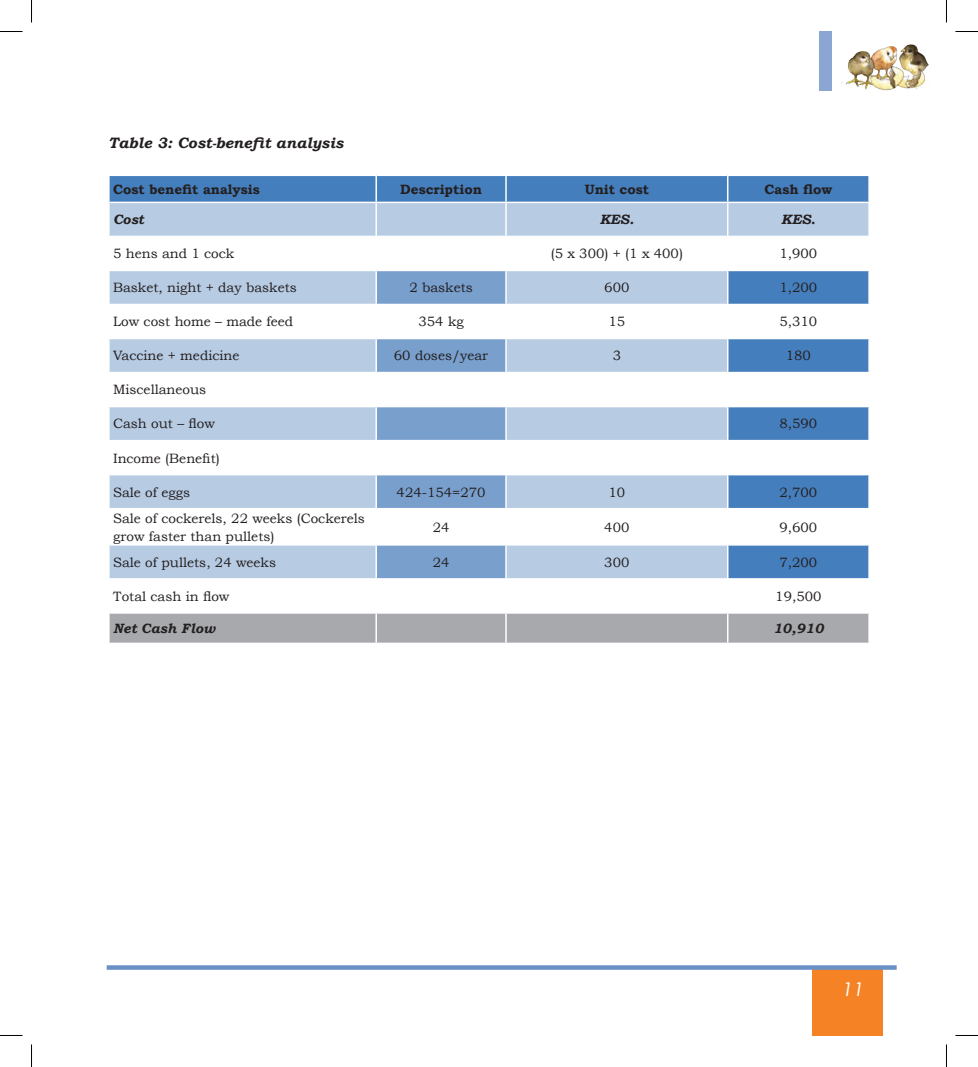
<style>
.page{position:relative;width:978px;height:1067px;background:#fff}
.page>*{position:absolute;margin:0;border:0;box-sizing:border-box;transform-origin:0 0}
.t1{font:italic 18px "Futura";color:#fff}
.t2{font:italic 700 15px "Bookman Old Style";color:#231f20}
.t3{font:13.5px/18px "Bookman Old Style";color:#231f20}
.t4{font:700 13.5px "Bookman Old Style";color:#231f20}
.t5{font:italic 700 13.5px "Bookman Old Style";color:#231f20}
</style>
<div class="page">
<div style="left:811px;top:968px;width:71px;height:67px;background:#f58224"></div>
<svg style="left:107px;top:965px;width:789px;height:4px;background:#7497cb"></svg>
<img style="left:841px;top:44px;width:88px;height:47px">
<div style="left:818px;top:32px;width:13px;height:59px;background:#8ba6d2"></div>
<svg style="left:110px;top:176px;width:758px;height:26px;background:#4880bd"></svg>
<svg style="left:110px;top:203px;width:758px;height:375px"></svg>
<svg style="left:377px;top:271px;width:128px;height:307px"></svg>
<hr style="left:375px;top:176px;width:2px;height:26px;background:#fff">
<svg style="left:505px;top:176px;width:1px;height:26px"></svg>
<hr style="left:726px;top:176px;width:2px;height:26px;background:#fff">
<svg style="left:868px;top:176px;width:1px;height:26px"></svg>
<hr style="left:375px;top:203px;width:2px;height:33px;background:#fff">
<hr style="left:505px;top:203px;width:1px;height:33px;background:#fff">
<hr style="left:726px;top:203px;width:2px;height:33px;background:#fff">
<hr style="left:108px;top:236px;width:268px;height:1px;background:#fff">
<hr style="left:376px;top:236px;width:130px;height:1px;background:#fff">
<hr style="left:375px;top:237px;width:2px;height:33px;background:#fff">
<hr style="left:506px;top:236px;width:221px;height:1px;background:#fff">
<hr style="left:505px;top:237px;width:1px;height:33px;background:#fff">
<hr style="left:727px;top:236px;width:142px;height:1px;background:#fff">
<hr style="left:726px;top:237px;width:2px;height:33px;background:#fff">
<hr style="left:108px;top:270px;width:268px;height:1px;background:#fff">
<hr style="left:376px;top:270px;width:130px;height:1px;background:#fff">
<hr style="left:375px;top:271px;width:2px;height:33px;background:#fff">
<hr style="left:506px;top:270px;width:221px;height:1px;background:#fff">
<hr style="left:505px;top:271px;width:1px;height:33px;background:#fff">
<hr style="left:727px;top:270px;width:142px;height:1px;background:#fff">
<hr style="left:726px;top:271px;width:2px;height:33px;background:#fff">
<hr style="left:108px;top:304px;width:268px;height:1px;background:#fff">
<hr style="left:376px;top:304px;width:130px;height:1px;background:#fff">
<hr style="left:375px;top:305px;width:2px;height:33px;background:#fff">
<hr style="left:506px;top:304px;width:221px;height:1px;background:#fff">
<hr style="left:505px;top:305px;width:1px;height:33px;background:#fff">
<hr style="left:727px;top:304px;width:142px;height:1px;background:#fff">
<hr style="left:726px;top:305px;width:2px;height:33px;background:#fff">
<hr style="left:108px;top:338px;width:268px;height:1px;background:#fff">
<hr style="left:376px;top:338px;width:130px;height:1px;background:#fff">
<hr style="left:375px;top:339px;width:2px;height:33px;background:#fff">
<hr style="left:506px;top:338px;width:221px;height:1px;background:#fff">
<hr style="left:505px;top:339px;width:1px;height:33px;background:#fff">
<hr style="left:727px;top:338px;width:142px;height:1px;background:#fff">
<hr style="left:726px;top:339px;width:2px;height:33px;background:#fff">
<hr style="left:108px;top:372px;width:268px;height:1px;background:#fff">
<hr style="left:376px;top:372px;width:130px;height:1px;background:#fff">
<hr style="left:375px;top:373px;width:2px;height:33px;background:#fff">
<hr style="left:506px;top:372px;width:221px;height:1px;background:#fff">
<hr style="left:505px;top:373px;width:1px;height:33px;background:#fff">
<hr style="left:727px;top:372px;width:142px;height:1px;background:#fff">
<hr style="left:726px;top:373px;width:2px;height:33px;background:#fff">
<hr style="left:108px;top:406px;width:268px;height:1px;background:#fff">
<hr style="left:376px;top:406px;width:130px;height:1px;background:#fff">
<hr style="left:375px;top:407px;width:2px;height:33px;background:#fff">
<hr style="left:506px;top:406px;width:221px;height:1px;background:#fff">
<hr style="left:505px;top:407px;width:1px;height:33px;background:#fff">
<hr style="left:727px;top:406px;width:142px;height:1px;background:#fff">
<hr style="left:726px;top:407px;width:2px;height:33px;background:#fff">
<hr style="left:108px;top:440px;width:268px;height:1px;background:#fff">
<hr style="left:376px;top:440px;width:130px;height:1px;background:#fff">
<hr style="left:375px;top:441px;width:2px;height:33px;background:#fff">
<hr style="left:506px;top:440px;width:221px;height:1px;background:#fff">
<hr style="left:505px;top:441px;width:1px;height:33px;background:#fff">
<hr style="left:727px;top:440px;width:142px;height:1px;background:#fff">
<hr style="left:726px;top:441px;width:2px;height:33px;background:#fff">
<hr style="left:108px;top:474px;width:268px;height:1px;background:#fff">
<hr style="left:376px;top:474px;width:130px;height:1px;background:#fff">
<hr style="left:375px;top:475px;width:2px;height:33px;background:#fff">
<hr style="left:506px;top:474px;width:221px;height:1px;background:#fff">
<hr style="left:505px;top:475px;width:1px;height:33px;background:#fff">
<hr style="left:727px;top:474px;width:142px;height:1px;background:#fff">
<hr style="left:726px;top:475px;width:2px;height:33px;background:#fff">
<hr style="left:108px;top:508px;width:268px;height:1px;background:#fff">
<hr style="left:376px;top:508px;width:130px;height:1px;background:#fff">
<hr style="left:375px;top:509px;width:2px;height:35px;background:#fff">
<hr style="left:506px;top:508px;width:221px;height:1px;background:#fff">
<hr style="left:505px;top:509px;width:1px;height:35px;background:#fff">
<hr style="left:727px;top:508px;width:142px;height:1px;background:#fff">
<hr style="left:726px;top:509px;width:2px;height:35px;background:#fff">
<hr style="left:108px;top:544px;width:268px;height:1px;background:#fff">
<hr style="left:376px;top:544px;width:130px;height:1px;background:#fff">
<hr style="left:375px;top:545px;width:2px;height:33px;background:#fff">
<hr style="left:506px;top:544px;width:221px;height:1px;background:#fff">
<hr style="left:505px;top:545px;width:1px;height:33px;background:#fff">
<hr style="left:727px;top:544px;width:142px;height:1px;background:#fff">
<hr style="left:726px;top:545px;width:2px;height:33px;background:#fff">
<div style="left:109px;top:613px;width:760px;height:29px;background:#a8a9ad"></div>
<svg style="left:0;top:31px;width:22px;height:1px"></svg>
<svg style="left:955px;top:31px;width:22px;height:1px"></svg>
<svg style="left:0;top:1035px;width:22px;height:1px"></svg>
<svg style="left:955px;top:1035px;width:22px;height:1px"></svg>
<svg style="left:31px;top:0;width:1px;height:22px"></svg>
<svg style="left:31px;top:1044px;width:1px;height:22px"></svg>
<p class="t2" style="left:108px;top:133px;width:236px">Table 3: Cost-benefit analysis</p>
<p class="t4" style="left:113px;top:181px;width:148px">Cost benefit analysis</p>
<p class="t4" style="left:400px;top:181px;width:83px">Description</p>
<p class="t4" style="left:584px;top:181px;width:66px">Unit cost</p>
<p class="t4" style="left:764px;top:181px;width:69px">Cash flow</p>
<p class="t5" style="left:113px;top:211px;width:32px">Cost</p>
<p class="t5" style="left:599px;top:211px;width:36px">KES.</p>
<p class="t5" style="left:781px;top:211px;width:36px">KES.</p>
<p class="t3" style="left:113px;top:245px;width:122px">5 hens and 1 cock</p>
<p class="t3" style="left:550px;top:245px;width:134px">(5 x 300) + (1 x 400)</p>
<p class="t3" style="left:779px;top:245px;width:39px">1,900</p>
<p class="t3" style="left:113px;top:279px;width:185px">Basket, night + day baskets</p>
<p class="t3" style="left:409px;top:279px;width:65px">2 baskets</p>
<p class="t3" style="left:604px;top:279px;width:27px">600</p>
<p class="t3" style="left:779px;top:279px;width:39px">1,200</p>
<p class="t3" style="left:113px;top:313px;width:182px">Low cost home – made feed</p>
<p class="t3" style="left:418px;top:313px;width:47px">354 kg</p>
<p class="t3" style="left:608px;top:313px;width:18px">15</p>
<p class="t3" style="left:779px;top:313px;width:39px">5,310</p>
<p class="t3" style="left:113px;top:347px;width:128px">Vaccine + medicine</p>
<p class="t3" style="left:394px;top:347px;width:96px">60 doses/year</p>
<p class="t3" style="left:612px;top:347px;width:10px">3</p>
<p class="t3" style="left:785px;top:347px;width:27px">180</p>
<p class="t3" style="left:113px;top:381px;width:95px">Miscellaneous</p>
<p class="t3" style="left:113px;top:415px;width:103px">Cash out – flow</p>
<p class="t3" style="left:779px;top:415px;width:39px">8,590</p>
<p class="t3" style="left:113px;top:449px;width:108px">Income (Benefit)</p>
<p class="t3" style="left:113px;top:483px;width:78px">Sale of eggs</p>
<p class="t3" style="left:396px;top:483px;width:90px">424-154=270</p>
<p class="t3" style="left:608px;top:483px;width:18px">10</p>
<p class="t3" style="left:779px;top:483px;width:39px">2,700</p>
<p class="t3" style="left:113px;top:509px;width:253px">Sale of cockerels, 22 weeks (Cockerels grow faster than pullets)</p>
<p class="t3" style="left:432px;top:518px;width:18px">24</p>
<p class="t3" style="left:604px;top:518px;width:27px">400</p>
<p class="t3" style="left:779px;top:518px;width:39px">9,600</p>
<p class="t3" style="left:113px;top:553px;width:164px">Sale of pullets, 24 weeks</p>
<p class="t3" style="left:432px;top:553px;width:18px">24</p>
<p class="t3" style="left:604px;top:553px;width:27px">300</p>
<p class="t3" style="left:779px;top:553px;width:39px">7,200</p>
<p class="t3" style="left:113px;top:587px;width:118px">Total cash in flow</p>
<p class="t3" style="left:775px;top:587px;width:48px">19,500</p>
<p class="t5" style="left:113px;top:620px;width:103px">Net Cash Flow</p>
<p class="t5" style="left:772px;top:620px;width:52px">10,910</p>
<h1 class="t1" style="left:840px;top:977px;width:24px">11</h1>
</div>
